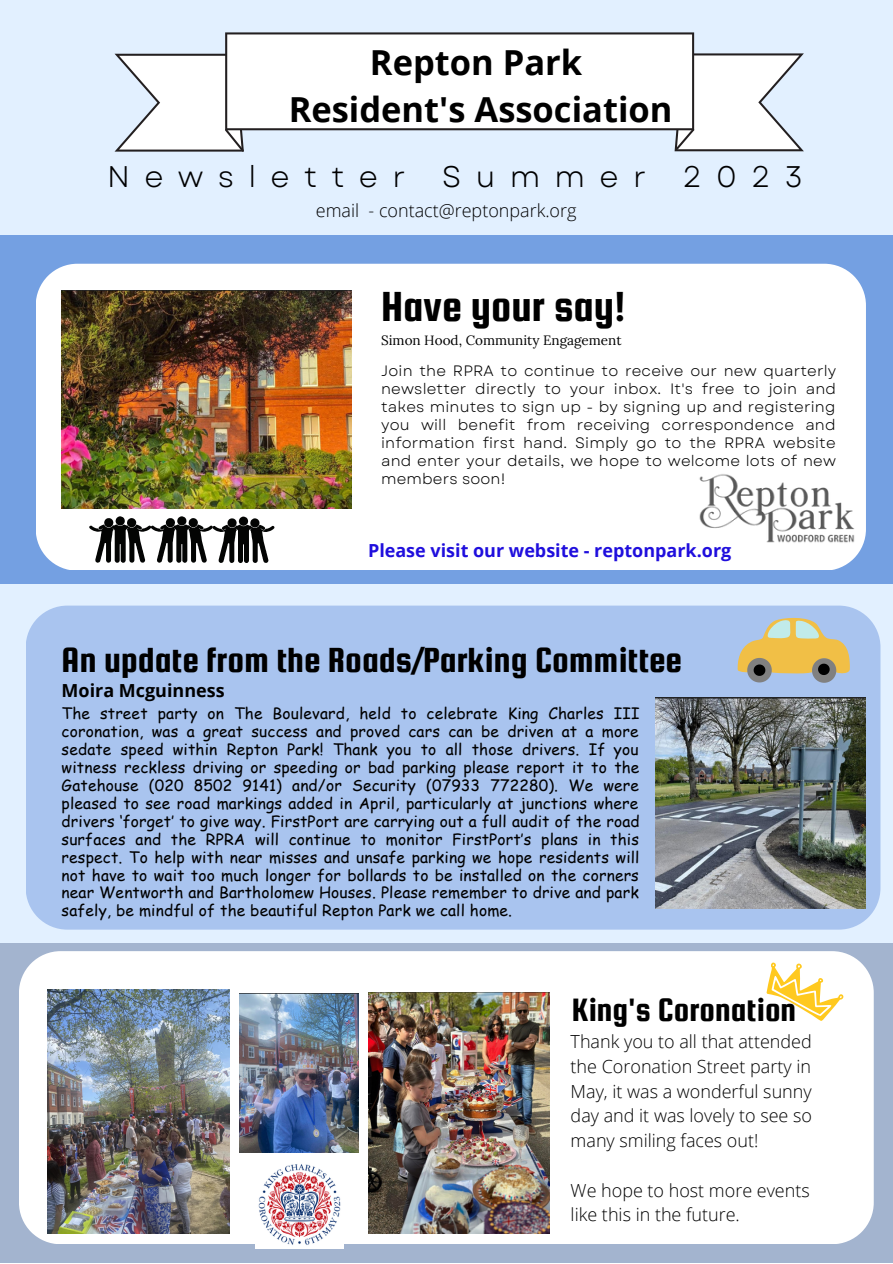
<style>
.page{position:relative;width:893px;height:1264px;background:#fff}
.page>*{position:absolute;margin:0;border:0;box-sizing:border-box;transform-origin:0 0}
.t1{font:45px "Squada One";color:#000}
.t2{font:37.35px "Squada One";color:#000}
.t3{font:34.65px "Squada One";color:#000}
.t4{font:700 34.5px "Open Sans";color:#000}
.t5{font:29.85px "Garet";letter-spacing:.48em;color:#000}
.t6{font:300 18px/24.8px "Open Sans";color:#000;text-align:justify}
.t7{font:700 18px "Open Sans";color:#1f0edd}
.t8{font:700 18px "Open Sans";color:#000}
.t9{font:15.6px/17.9px "Comic Sans MS";letter-spacing:.01em;color:#000;text-align:justify}
.t10{font:15px/18px "Garet";letter-spacing:.01em;color:#000;text-align:justify}
.t11{font:13.5px "Lora";color:#000}
</style>
<div class="page">
<div style="left:0;top:0;width:892px;height:1262px;background:#e2f0ff"></div>
<div style="left:0;top:235px;width:892px;height:348px;background:#74a0e2"></div>
<svg style="left:114px;top:54px;width:130px;height:98px"></svg>
<svg style="left:674px;top:53px;width:129px;height:98px"></svg>
<div style="left:225px;top:32px;width:469px;height:98px;background:#fff"></div>
<div style="left:0;top:943px;width:892px;height:319px;background:#a3b4cf"></div>
<div style="left:36px;top:264px;width:829px;height:306px;background:#fff"></div>
<div style="left:26px;top:605px;width:854px;height:324px;background:#a9c4ef"></div>
<img style="left:655px;top:697px;width:210px;height:211px">
<div style="left:19px;top:951px;width:854px;height:292px;background:#fff"></div>
<img style="left:47px;top:989px;width:183px;height:244px">
<img style="left:62px;top:290px;width:290px;height:219px">
<img style="left:698px;top:473px;width:157px;height:71px">
<img style="left:368px;top:992px;width:181px;height:241px">
<img style="left:240px;top:993px;width:119px;height:159px">
<img style="left:255px;top:1160px;width:88px;height:88px">
<svg style="left:737px;top:616px;width:113px;height:66px;background:#c2b890"></svg>
<svg style="left:756px;top:951px;width:94px;height:76px;background:#fef4d2"></svg>
<svg style="left:89px;top:516px;width:185px;height:47px;background:#818181"></svg>
<p class="t4" style="left:370px;top:38px;width:214px">Repton Park</p>
<p class="t4" style="left:288px;top:85px;width:385px">Resident's Association</p>
<p class="t5" style="left:107px;top:155px;width:697px">Newsletter Summer 2023</p>
<p class="t6" style="left:316px;top:197px;width:262px">email - contact@reptonpark.org</p>
<p class="t1" style="left:381px;top:282px;width:246px">Have your say!</p>
<p class="t10" style="left:381px;top:362px;width:456px">Join the RPRA to continue to receive our new quarterly newsletter directly to your inbox. It's free to join and takes minutes to sign up - by signing up and registering you will benefit from receiving correspondence and information first hand. Simply go to the RPRA website and enter your details, we hope to welcome lots of new members soon!</p>
<p class="t11" style="left:381px;top:331px;width:242px">Simon Hood, Community Engagement</p>
<p class="t7" style="left:368px;top:538px;width:365px">Please visit our website - reptonpark.org</p>
<p class="t2" style="left:62px;top:640px;width:621px">An update from the Roads/Parking Committee</p>
<p class="t8" style="left:62px;top:678px;width:164px">Moira Mcguinness</p>
<p class="t9" style="left:62px;top:704px;width:579px">The street party on The Boulevard, held to celebrate King Charles III coronation, was a great success and proved cars can be driven at a more sedate speed within Repton Park! Thank you to all those drivers. If you witness reckless driving or speeding or bad parking please report it to the Gatehouse (020 8502 9141) and/or Security (07933 772280). We were pleased to see road markings added in April, particularly at junctions where drivers ‘forget’ to give way. FirstPort are carrying out a full audit of the road surfaces and the RPRA will continue to monitor FirstPort’s plans in this respect. To help with near misses and unsafe parking we hope residents will not have to wait too much longer for bollards to be installed on the corners near Wentworth and Bartholomew Houses. Please remember to drive and park safely, be mindful of the beautiful Repton Park we call home.</p>
<p class="t3" style="left:572px;top:991px;width:226px">King's Coronation</p>
<p class="t6" style="left:570px;top:1028px;width:243px">Thank you to all that attended the Coronation Street party in May, it was a wonderful sunny day and it was lovely to see so many smiling faces out!</p>
<p class="t6" style="left:570px;top:1177px;width:241px">We hope to host more events</p>
<p class="t6" style="left:570px;top:1201px;width:171px">like this in the future.</p>
</div>
